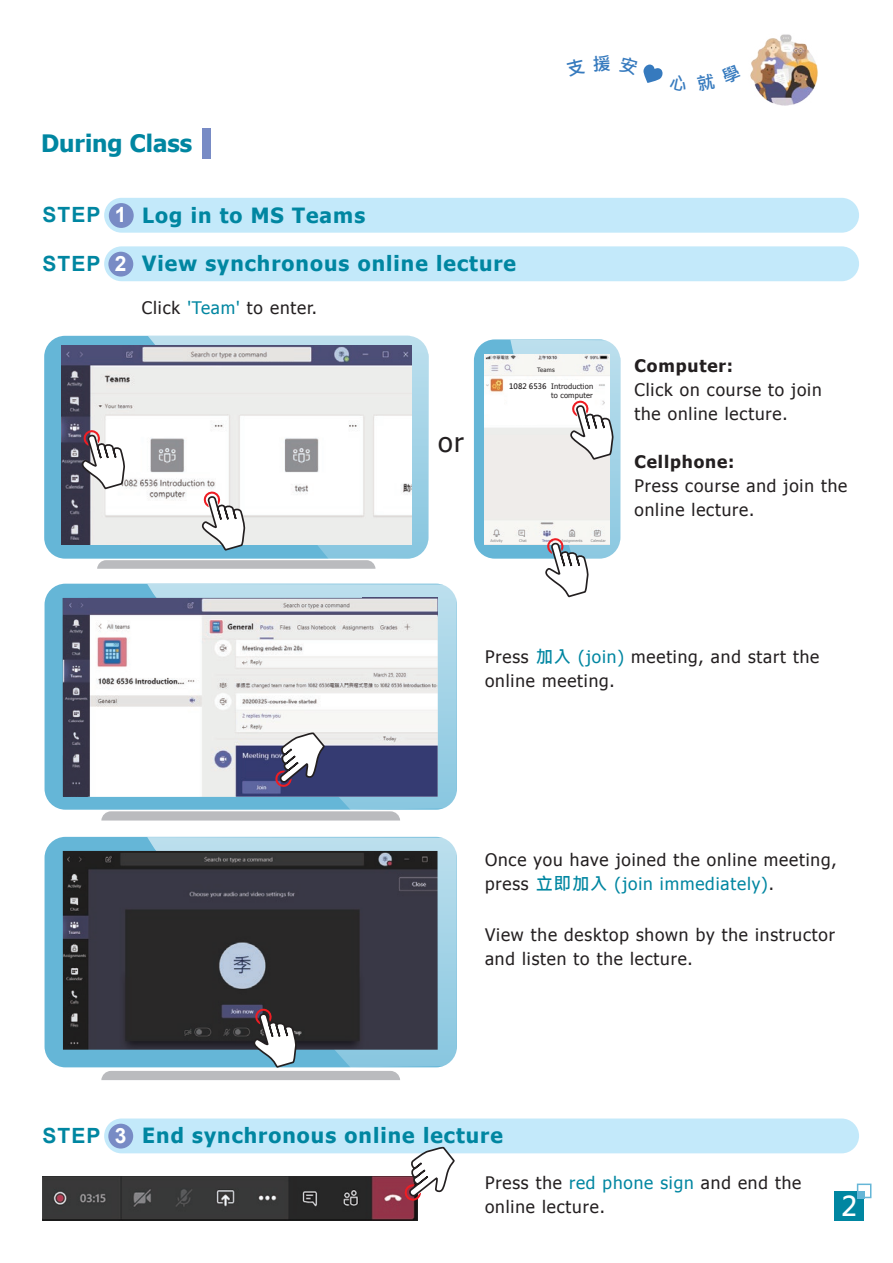
<style>
.page{position:relative;width:893px;height:1263px;background:#fff}
.page>*{position:absolute;margin:0;border:0;box-sizing:border-box;transform-origin:0 0}
.t1{font:27px "Tahoma";color:#231f20}
.t2{font:700 27px "Microsoft Jheng Hei";color:#fff}
.t3{font:700 24px "Tahoma";color:#0086a1}
.t4{font:700 21px "Tahoma";letter-spacing:.05em;color:#0086a1}
.t5{font:700 21px "Arial";letter-spacing:.05em;color:#0086a1}
.t6{font:17.25px/24px "Tahoma";letter-spacing:.05em;color:#231f20}
.t7{font:700 17.25px "Tahoma";letter-spacing:.05em;color:#231f20}
.t8{font:7.5px/8.2px "Tahoma";letter-spacing:.02em;color:#231f20;text-align:right}
.t9{font:6px "Tahoma";letter-spacing:.02em;color:#231f20}
.t10{font:3.75px "Tahoma";letter-spacing:.01em;color:#838385}
.t11{font:3.75px "Tahoma";letter-spacing:.01em;color:#5d63a0}
.s1{color:#fff}
.s2{color:#0086a1}
.s3{font-family:"Microsoft Jheng Hei";font-weight:700}
.s4{font-family:"Microsoft Jheng Hei";font-weight:700;color:#0086a1}
</style>
<div class="page">
<img style="left:750px;top:34px;width:68px;height:72px">
<div style="left:835px;top:1191px;width:29px;height:29px;background:#0086a1"></div>
<div style="left:857px;top:1183px;width:14px;height:15px;border:2px solid #65b6d7"></div>
<div style="left:857px;top:1191px;width:7px;height:7px;background:#65b6d7"></div>
<div style="left:104px;top:198px;width:755px;height:35px;background:#c3e9fa;border-radius:17px"></div>
<svg style="left:108px;top:203px;width:25px;height:25px"></svg>
<div style="left:109px;top:203px;width:25px;height:25px;background:#788bc5;border-radius:50%"></div>
<div style="left:104px;top:246px;width:755px;height:35px;background:#c3e9fa;border-radius:17px"></div>
<div style="left:108px;top:252px;width:25px;height:25px;background:#788bc5;border-radius:50%"></div>
<div style="left:45px;top:584px;width:412px;height:226px;background:#65b6d7;border-radius:21px"></div>
<svg style="left:144px;top:584px;width:313px;height:226px"></svg>
<svg style="left:101px;top:811px;width:299px;height:9px;background:#bdbec1"></svg>
<div style="left:44px;top:336px;width:384px;height:223px;background:#65b6d7;border-radius:21px"></div>
<svg style="left:137px;top:335px;width:291px;height:224px"></svg>
<svg style="left:97px;top:560px;width:278px;height:9px;background:#bebfc1"></svg>
<div style="left:474px;top:339px;width:146px;height:220px;background:#65b6d7;border-radius:21px"></div>
<img style="left:484px;top:355px;width:5px;height:163px">
<img style="left:484px;top:518px;width:5px;height:19px">
<div style="left:484px;top:537px;width:126px;height:7px;background:#f7f6f3"></div>
<svg style="left:489px;top:340px;width:131px;height:258px"></svg>
<div style="left:104px;top:1118px;width:755px;height:35px;background:#c3e9fa;border-radius:17px"></div>
<div style="left:108px;top:1124px;width:25px;height:24px;background:#788bc5;border-radius:50%"></div>
<img style="left:43px;top:1176px;width:374px;height:44px">
<svg style="left:404px;top:1146px;width:53px;height:55px"></svg>
<img style="left:61px;top:345px;width:351px;height:199px">
<img style="left:86px;top:345px;width:209px;height:18px">
<div style="left:183px;top:348px;width:124px;height:13px;background:#e6e4e1"></div>
<img style="left:191px;top:351px;width:76px;height:8px">
<img style="left:295px;top:345px;width:117px;height:18px">
<svg style="left:80px;top:430px;width:45px;height:61px;background:#bbb5b9"></svg>
<svg style="left:200px;top:491px;width:45px;height:61px;background:#cfd0d3"></svg>
<img style="left:63px;top:598px;width:375px;height:199px">
<img style="left:88px;top:598px;width:274px;height:17px">
<img style="left:362px;top:598px;width:75px;height:17px">
<img style="left:63px;top:755px;width:25px;height:42px">
<svg style="left:274px;top:732px;width:53px;height:56px;background:#9794a8"></svg>
<div style="left:45px;top:837px;width:412px;height:230px;background:#65b6d7;border-radius:21px"></div>
<svg style="left:147px;top:837px;width:310px;height:231px;background:#abd6e8"></svg>
<img style="left:63px;top:851px;width:375px;height:199px">
<svg style="left:101px;top:1008px;width:299px;height:72px"></svg>
<div style="left:202px;top:128px;width:8px;height:30px;background:#788bc5"></div>
<svg style="left:643px;top:64px;width:20px;height:19px"></svg>
<h2 class="t3" style="left:41px;top:127px;width:153px">During Class</h2>
<p class="t5" style="left:43px;top:201px;width:86px">STEP <span class="s1">1</span></p>
<p class="t5" style="left:43px;top:250px;width:86px">STEP <span class="s1">2</span></p>
<p class="t4" style="left:142px;top:201px;width:224px">Log in to MS Teams</p>
<p class="t4" style="left:142px;top:249px;width:375px">View synchronous online lecture</p>
<p class="t6" style="left:142px;top:294px;width:177px">Click <span class="s2">'Team'</span> to enter.</p>
<h1 class="t1" style="left:438px;top:424px;width:27px">or</h1>
<p class="t9" style="left:537px;top:366px;width:19px">Teams</p>
<p class="t8" style="left:509px;top:382px;width:86px"><span class="s3">1082 6536</span> Introduction to computer</p>
<p class="t10" style="left:490px;top:538px;width:14px">Activity</p>
<p class="t10" style="left:519px;top:538px;width:9px">Chat</p>
<p class="t11" style="left:542px;top:538px;width:12px">Teams</p>
<p class="t10" style="left:561px;top:538px;width:23px">Assignments</p>
<p class="t10" style="left:591px;top:538px;width:16px">Calendar</p>
<p class="t7" style="left:634px;top:354px;width:100px">Computer:</p>
<p class="t6" style="left:634px;top:377px;width:189px">Click on course to join the online lecture.</p>
<p class="t7" style="left:634px;top:450px;width:102px">Cellphone:</p>
<p class="t6" style="left:634px;top:473px;width:214px">Press course and join the online lecture.</p>
<p class="t6" style="left:485px;top:644px;width:336px">Press <span class="s4">加入</span> <span class="s2">(join)</span> meeting, and start the online meeting.</p>
<p class="t6" style="left:485px;top:847px;width:353px">Once you have joined the online meeting, press <span class="s4">立即加入</span> <span class="s2">(join immediately)</span>.</p>
<p class="t6" style="left:485px;top:921px;width:351px">View the desktop shown by the instructor and listen to the lecture.</p>
<p class="t5" style="left:43px;top:1122px;width:86px">STEP <span class="s1">3</span></p>
<p class="t4" style="left:142px;top:1121px;width:362px">End synchronous online lecture</p>
<p class="t6" style="left:485px;top:1169px;width:318px">Press the <span class="s2">red phone sign</span> and end the online lecture.</p>
<h1 class="t2" style="left:841px;top:1189px;width:18px">2</h1>
</div>
